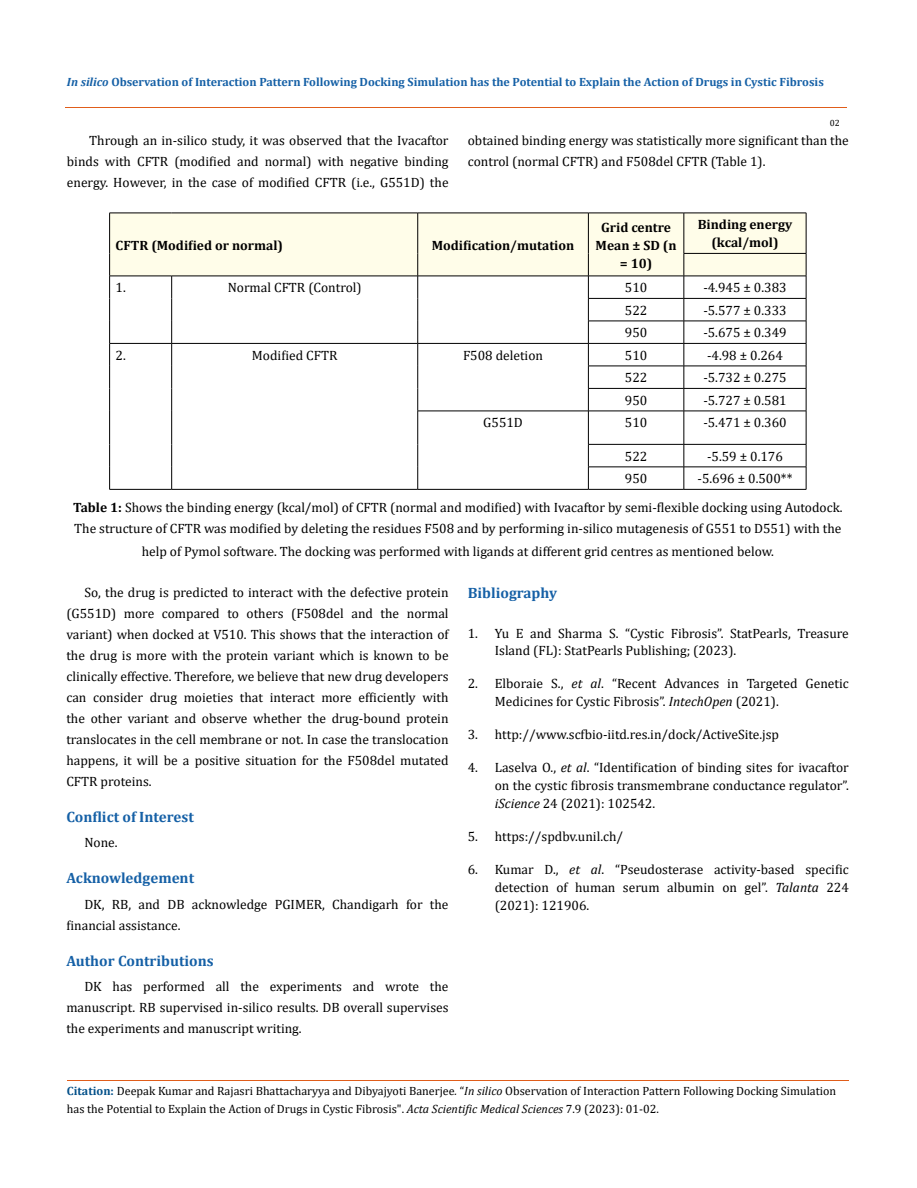
<style>
.page{position:relative;width:917px;height:1188px;background:#fff}
.page>*{position:absolute;margin:0;border:0;box-sizing:border-box;transform-origin:0 0}
.t1{font:700 15px "Cambria";color:#1560a6}
.t2{font:13.5px/21px "Cambria";color:#000;text-align:justify}
.t3{font:700 13.5px/18px "Cambria";color:#000;text-align:center}
.t4{font:12px/18px "Cambria";color:#000}
.t5{font:700 12px "Cambria";color:#1560a6}
.t6{font:9px "Cambria";color:#000}
.s1{font-style:italic}
.s2{font-weight:700}
.s3{font-weight:700;color:#035089}
</style>
<div class="page">
<hr style="left:65px;top:108px;width:782px;height:1px;background:#e05d1a">
<hr style="left:67px;top:1080px;width:781px;height:1px;background:#e05d1a">
<div style="left:110px;top:214px;width:695px;height:62px;background:#fffde9"></div>
<hr style="left:109px;top:213px;width:63px;height:1px;background:#000">
<hr style="left:109px;top:213px;width:1px;height:40px;background:#000">
<hr style="left:172px;top:213px;width:246px;height:1px;background:#000">
<hr style="left:418px;top:213px;width:170px;height:1px;background:#000">
<hr style="left:417px;top:213px;width:1px;height:40px;background:#000">
<hr style="left:588px;top:213px;width:95px;height:1px;background:#000">
<hr style="left:588px;top:213px;width:1px;height:40px;background:#000">
<hr style="left:683px;top:213px;width:123px;height:1px;background:#000">
<hr style="left:683px;top:213px;width:1px;height:40px;background:#000">
<hr style="left:805px;top:213px;width:1px;height:40px;background:#000">
<hr style="left:683px;top:253px;width:123px;height:1px;background:#000">
<hr style="left:109px;top:276px;width:63px;height:1px;background:#000">
<hr style="left:172px;top:276px;width:246px;height:1px;background:#000">
<hr style="left:418px;top:276px;width:170px;height:1px;background:#000">
<hr style="left:588px;top:276px;width:95px;height:1px;background:#000">
<hr style="left:683px;top:276px;width:123px;height:1px;background:#000">
<hr style="left:588px;top:298px;width:95px;height:1px;background:#000">
<hr style="left:683px;top:298px;width:123px;height:1px;background:#000">
<hr style="left:588px;top:321px;width:95px;height:1px;background:#000">
<hr style="left:683px;top:321px;width:123px;height:1px;background:#000">
<hr style="left:109px;top:343px;width:63px;height:1px;background:#000">
<hr style="left:172px;top:343px;width:246px;height:1px;background:#000">
<hr style="left:418px;top:343px;width:170px;height:1px;background:#000">
<hr style="left:588px;top:343px;width:95px;height:1px;background:#000">
<hr style="left:683px;top:343px;width:123px;height:1px;background:#000">
<hr style="left:588px;top:366px;width:95px;height:1px;background:#000">
<hr style="left:683px;top:366px;width:123px;height:1px;background:#000">
<svg style="left:109px;top:253px;width:1px;height:158px"></svg>
<svg style="left:171px;top:276px;width:1px;height:135px"></svg>
<svg style="left:417px;top:253px;width:1px;height:158px"></svg>
<hr style="left:588px;top:388px;width:95px;height:1px;background:#000">
<svg style="left:588px;top:253px;width:1px;height:158px"></svg>
<hr style="left:683px;top:388px;width:123px;height:1px;background:#000">
<svg style="left:683px;top:254px;width:1px;height:157px"></svg>
<svg style="left:805px;top:254px;width:1px;height:157px"></svg>
<hr style="left:109px;top:411px;width:1px;height:33px;background:#000">
<hr style="left:171px;top:411px;width:1px;height:33px;background:#000">
<hr style="left:417px;top:411px;width:171px;height:1px;background:#000">
<hr style="left:417px;top:411px;width:1px;height:33px;background:#000">
<hr style="left:588px;top:411px;width:95px;height:1px;background:#000">
<hr style="left:588px;top:411px;width:1px;height:33px;background:#000">
<hr style="left:683px;top:411px;width:123px;height:1px;background:#000">
<hr style="left:683px;top:411px;width:1px;height:33px;background:#000">
<hr style="left:805px;top:411px;width:1px;height:33px;background:#000">
<hr style="left:588px;top:444px;width:95px;height:1px;background:#000">
<hr style="left:683px;top:444px;width:123px;height:1px;background:#000">
<svg style="left:109px;top:444px;width:1px;height:45px"></svg>
<svg style="left:171px;top:444px;width:1px;height:45px"></svg>
<svg style="left:417px;top:444px;width:1px;height:45px"></svg>
<hr style="left:588px;top:467px;width:95px;height:1px;background:#000">
<svg style="left:588px;top:445px;width:1px;height:44px"></svg>
<hr style="left:683px;top:467px;width:123px;height:1px;background:#000">
<svg style="left:683px;top:445px;width:1px;height:44px"></svg>
<svg style="left:805px;top:445px;width:1px;height:44px"></svg>
<hr style="left:109px;top:489px;width:63px;height:1px;background:#000">
<hr style="left:172px;top:489px;width:246px;height:1px;background:#000">
<hr style="left:418px;top:489px;width:170px;height:1px;background:#000">
<hr style="left:588px;top:489px;width:95px;height:1px;background:#000">
<hr style="left:683px;top:489px;width:123px;height:1px;background:#000">
<p class="t5" style="left:67px;top:73px;width:758px"><span class="s1">In silico</span> Observation of Interaction Pattern Following Docking Simulation has the Potential to Explain the Action of Drugs in Cystic Fibrosis</p>
<p class="t2" style="left:67px;top:130px;width:383px;text-indent:22px">Through an in-silico study, it was observed that the Ivacaftor binds with CFTR (modified and normal) with negative binding energy. However, in the case of modified CFTR (i.e., G551D) the</p>
<p class="t6" style="left:829px;top:118px;width:11px">02</p>
<p class="t2" style="left:468px;top:130px;width:382px">obtained binding energy was statistically more significant than the control (normal CFTR) and F508del CFTR (Table 1).</p>
<p class="t3" style="left:116px;top:236px;width:169px">CFTR (Modified or normal)</p>
<p class="t3" style="left:431px;top:236px;width:144px">Modification/mutation</p>
<p class="t3" style="left:595px;top:218px;width:82px">Grid centre<br>Mean ± SD (n = 10)</p>
<p class="t3" style="left:697px;top:215px;width:96px">Binding energy (kcal/mol)</p>
<p class="t2" style="left:116px;top:277px;width:12px">1.</p>
<p class="t2" style="left:228px;top:277px;width:135px">Normal CFTR (Control)</p>
<p class="t2" style="left:625px;top:277px;width:24px">510</p>
<p class="t2" style="left:703px;top:277px;width:85px">-4.945 ± 0.383</p>
<p class="t2" style="left:625px;top:300px;width:24px">522</p>
<p class="t2" style="left:703px;top:300px;width:85px">-5.577 ± 0.333</p>
<p class="t2" style="left:625px;top:322px;width:24px">950</p>
<p class="t2" style="left:703px;top:322px;width:85px">-5.675 ± 0.349</p>
<p class="t2" style="left:116px;top:345px;width:12px">2.</p>
<p class="t2" style="left:252px;top:345px;width:87px">Modified CFTR</p>
<p class="t2" style="left:463px;top:345px;width:82px">F508 deletion</p>
<p class="t2" style="left:625px;top:345px;width:24px">510</p>
<p class="t2" style="left:707px;top:345px;width:77px">-4.98 ± 0.264</p>
<p class="t2" style="left:625px;top:367px;width:24px">522</p>
<p class="t2" style="left:703px;top:367px;width:85px">-5.732 ± 0.275</p>
<p class="t2" style="left:625px;top:390px;width:24px">950</p>
<p class="t2" style="left:703px;top:390px;width:85px">-5.727 ± 0.581</p>
<p class="t2" style="left:483px;top:412px;width:41px">G551D</p>
<p class="t2" style="left:625px;top:412px;width:24px">510</p>
<p class="t2" style="left:703px;top:412px;width:85px">-5.471 ± 0.360</p>
<p class="t2" style="left:625px;top:446px;width:24px">522</p>
<p class="t2" style="left:707px;top:446px;width:77px">-5.59 ± 0.176</p>
<p class="t2" style="left:625px;top:468px;width:24px">950</p>
<p class="t2" style="left:73px;top:464px;width:771px;line-height:28.7px;text-indent:624px">-5.696 ± 0.500**<br><span class="s2">Table 1:</span> Shows the binding energy (kcal/mol) of CFTR (normal and modified) with Ivacaftor by semi-flexible docking using Autodock.</p>
<p class="t2" style="left:74px;top:517px;width:768px;line-height:22.5px;text-align:center">The structure of CFTR was modified by deleting the residues F508 and by performing in-silico mutagenesis of G551 to D551) with the help of Pymol software. The docking was performed with ligands at different grid centres as mentioned below.</p>
<p class="t2" style="left:66px;top:582px;width:384px;text-indent:18px">So, the drug is predicted to interact with the defective protein (G551D) more compared to others (F508del and the normal variant) when docked at V510. This shows that the interaction of the drug is more with the protein variant which is known to be clinically effective. Therefore, we believe that new drug developers can consider drug moieties that interact more efficiently with the other variant and observe whether the drug-bound protein translocates in the cell membrane or not. In case the translocation happens, it will be a positive situation for the F508del mutated CFTR proteins.</p>
<p class="t1" style="left:66px;top:806px;width:129px">Conflict of Interest</p>
<p class="t2" style="left:84px;top:832px;width:35px">None.</p>
<p class="t1" style="left:66px;top:867px;width:129px">Acknowledgement</p>
<p class="t2" style="left:66px;top:894px;width:383px;text-indent:18px">DK, RB, and DB acknowledge PGIMER, Chandigarh for the financial assistance.</p>
<p class="t1" style="left:66px;top:950px;width:149px">Author Contributions</p>
<p class="t2" style="left:66px;top:976px;width:384px;text-indent:18px">DK has performed all the experiments and wrote the manuscript. RB supervised in-silico results. DB overall supervises the experiments and manuscript writing.</p>
<p class="t1" style="left:468px;top:582px;width:91px">Bibliography</p>
<p class="t2" style="left:495px;top:624px;width:355px;line-height:18px;text-indent:-27px">1. Yu E and Sharma S. “Cystic Fibrosis”. StatPearls, Treasure<br>Island (FL): StatPearls Publishing; (2023).</p>
<p class="t2" style="left:495px;top:675px;width:355px;line-height:18px;text-indent:-27px">2. Elboraie S., <span class="s1">et al</span>. “Recent Advances in Targeted Genetic<br>Medicines for Cystic Fibrosis”. <span class="s1">IntechOpen</span> (2021).</p>
<p class="t2" style="left:468px;top:724px;width:313px">3. http://www.scfbio-iitd.res.in/dock/ActiveSite.jsp</p>
<p class="t2" style="left:495px;top:759px;width:355px;line-height:18px;text-indent:-27px">4. Laselva O., <span class="s1">et al</span>. “Identification of binding sites for ivacaftor on the cystic fibrosis transmembrane conductance regulator”. <span class="s1">iScience</span> 24 (2021): 102542.</p>
<p class="t2" style="left:468px;top:826px;width:157px">5. https://spdbv.unil.ch/</p>
<p class="t2" style="left:495px;top:861px;width:355px;line-height:18px;text-indent:-27px">6. Kumar D., <span class="s1">et al</span>. “Pseudosterase activity-based specific detection of human serum albumin on gel”. <span class="s1">Talanta</span> 224 (2021): 121906.</p>
<p class="t4" style="left:67px;top:1082px;width:770px"><span class="s3">Citation:</span> Deepak Kumar and Rajasri Bhattacharyya and Dibyajyoti Banerjee<span class="s1">.</span> “<span class="s1">In silico</span> Observation of Interaction Pattern Following Docking Simulation has the Potential to Explain the Action of Drugs in Cystic Fibrosis". <span class="s1">Acta Scientific Medical Sciences</span> 7.9 (2023): 01-02.</p>
</div>
